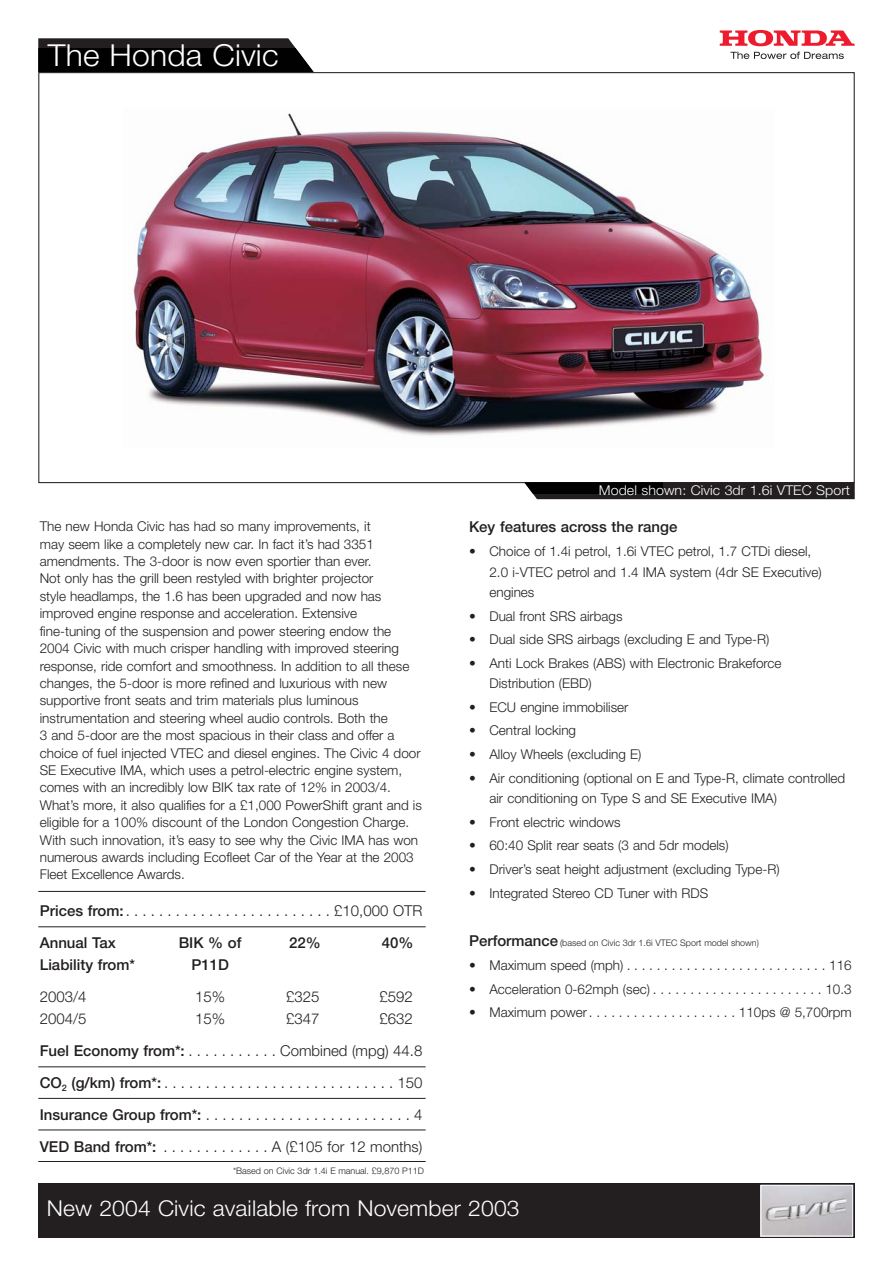
<style>
.page{position:relative;width:893px;height:1263px;background:#fff}
.page>*{position:absolute;margin:0;border:0;box-sizing:border-box;transform-origin:0 0}
.t1{font:300 30.3px "Helvetica Neue";letter-spacing:.005em;color:#fff;scale:1.05 1}
.t2{font:300 21.9px "Helvetica Neue";letter-spacing:.005em;color:#fff;scale:1.05 1}
.t3{font:300 15px/32px "Helvetica Neue";color:#231f20}
.t4{font:500 15px "Helvetica Neue";color:#231f20}
.t5{font:300 13.5px/17.4px "Helvetica Neue";color:#231f20}
.t6{font:300 13.5px "Helvetica Neue";letter-spacing:.005em;color:#fff;scale:1.05 1}
.t7{font:300 9px "Helvetica Neue";color:#231f20}
.s1{font-weight:500;font-size:15px}
.s2{font-weight:500}
</style>
<div class="page">
<img style="left:133px;top:113px;width:631px;height:323px">
<svg style="left:38px;top:38px;width:259px;height:11px;background:#2a2627"></svg>
<div style="left:38px;top:49px;width:276px;height:23px;background:#010101"></div>
<div style="left:533px;top:482px;width:322px;height:17px;background:#231f20"></div>
<img style="left:524px;top:482px;width:138px;height:12px">
<svg style="left:730px;top:52px;width:114px;height:7px"></svg>
<svg style="left:720px;top:30px;width:134px;height:16px"></svg>
<hr style="left:38px;top:1066px;width:388px;height:1px;background:#231f20">
<hr style="left:38px;top:1098px;width:388px;height:1px;background:#231f20">
<hr style="left:38px;top:1129px;width:388px;height:1px;background:#231f20">
<hr style="left:38px;top:1161px;width:388px;height:1px;background:#231f20">
<hr style="left:38px;top:891px;width:388px;height:1px;background:#231f20">
<hr style="left:38px;top:926px;width:388px;height:1px;background:#231f20">
<div style="left:38px;top:1183px;width:817px;height:55px;background:#231f20"></div>
<img style="left:763px;top:1187px;width:88px;height:47px">
<div style="left:761px;top:1185px;width:92px;height:51px;border:1px solid #fff"></div>
<h1 class="t1" style="left:48px;top:44px;width:221px">The Honda Civic</h1>
<p class="t6" style="left:599px;top:485px;width:241px">Model shown: Civic 3dr 1.6i VTEC Sport</p>
<p class="t5" style="left:40px;top:519px;width:384px">The new Honda Civic has had so many improvements, it<br>may seem like a completely new car. In fact it’s had 3351 amendments. The 3-door is now even sportier than ever.<br>Not only has the grill been restyled with brighter projector<br>style headlamps, the 1.6 has been upgraded and now has improved engine response and acceleration. Extensive<br>fine-tuning of the suspension and power steering endow the 2004 Civic with much crisper handling with improved steering response, ride comfort and smoothness. In addition to all these changes, the 5-door is more refined and luxurious with new supportive front seats and trim materials plus luminous instrumentation and steering wheel audio controls. Both the<br>3 and 5-door are the most spacious in their class and offer a choice of fuel injected VTEC and diesel engines. The Civic 4 door SE Executive IMA, which uses a petrol-electric engine system, comes with an incredibly low BIK tax rate of 12% in 2003/4.<br>What’s more, it also qualifies for a £1,000 PowerShift grant and is eligible for a 100% discount of the London Congestion Charge.<br>With such innovation, it’s easy to see why the Civic IMA has won numerous awards including Ecofleet Car of the Year at the 2003<br>Fleet Excellence Awards.</p>
<p class="t4" style="left:469px;top:522px;width:210px">Key features across the range</p>
<p class="t5" style="left:489px;top:543px;width:334px;line-height:20.2px;text-indent:-20px">• Choice of 1.4i petrol, 1.6i VTEC petrol, 1.7 CTDi diesel,<br>2.0 i-VTEC petrol and 1.4 IMA system (4dr SE Executive) engines</p>
<p class="t5" style="left:469px;top:608px;width:155px">• Dual front SRS airbags</p>
<p class="t5" style="left:469px;top:632px;width:302px">• Dual side SRS airbags (excluding E and Type-R)</p>
<p class="t5" style="left:489px;top:654px;width:294px;line-height:20.2px;text-indent:-20px">• Anti Lock Brakes (ABS) with Electronic Brakeforce<br>Distribution (EBD)</p>
<p class="t5" style="left:469px;top:699px;width:161px">• ECU engine immobiliser</p>
<p class="t5" style="left:469px;top:723px;width:109px">• Central locking</p>
<p class="t5" style="left:469px;top:747px;width:174px">• Alloy Wheels (excluding E)</p>
<p class="t5" style="left:489px;top:769px;width:357px;line-height:20.2px;text-indent:-20px">• Air conditioning (optional on E and Type-R, climate controlled air conditioning on Type S and SE Executive IMA)</p>
<p class="t5" style="left:469px;top:814px;width:153px">• Front electric windows</p>
<p class="t5" style="left:469px;top:838px;width:261px">• 60:40 Split rear seats (3 and 5dr models)</p>
<p class="t5" style="left:469px;top:862px;width:312px">• Driver’s seat height adjustment (excluding Type-R)</p>
<p class="t5" style="left:469px;top:885px;width:241px">• Integrated Stereo CD Tuner with RDS</p>
<p class="t7" style="left:469px;top:939px;width:291px"><span class="s1">Performance</span> (based on Civic 3dr 1.6i VTEC Sport model shown)</p>
<p class="t5" style="left:469px;top:958px;width:384px">• Maximum speed (mph) . . . . . . . . . . . . . . . . . . . . . . . . . . . 116</p>
<p class="t5" style="left:469px;top:981px;width:384px">• Acceleration 0-62mph (sec) . . . . . . . . . . . . . . . . . . . . . . . 10.3</p>
<p class="t5" style="left:469px;top:1005px;width:384px">• Maximum power. . . . . . . . . . . . . . . . . . . . 110ps @ 5,700rpm</p>
<p class="t3" style="left:40px;top:896px;width:384px"><span class="s2">Prices from:</span> . . . . . . . . . . . . . . . . . . . . . . . . . £10,000 OTR<br><span class="s2">Annual Tax</span></p>
<p class="t4" style="left:179px;top:937px;width:64px">BIK % of</p>
<p class="t4" style="left:289px;top:937px;width:33px">22%</p>
<p class="t4" style="left:382px;top:937px;width:33px">40%</p>
<p class="t4" style="left:40px;top:959px;width:97px">Liability from*</p>
<p class="t4" style="left:191px;top:959px;width:39px">P11D</p>
<p class="t3" style="left:40px;top:982px;width:48px">2003/4</p>
<p class="t3" style="left:195px;top:982px;width:32px">15%</p>
<p class="t3" style="left:286px;top:982px;width:35px">£325</p>
<p class="t3" style="left:379px;top:982px;width:35px">£592</p>
<p class="t3" style="left:40px;top:1004px;width:48px">2004/5</p>
<p class="t3" style="left:195px;top:1004px;width:32px">15%</p>
<p class="t3" style="left:286px;top:1004px;width:35px">£347</p>
<p class="t3" style="left:40px;top:1004px;width:384px;text-indent:340px">£632<br><span class="s2">Fuel Economy from*:</span> . . . . . . . . . . . Combined (mpg) 44.8<br><span class="s2">CO</span><sub>2</sub> <span class="s2">(g/km) from*:</span> . . . . . . . . . . . . . . . . . . . . . . . . . . . . 150<br><span class="s2">Insurance Group from*:</span> . . . . . . . . . . . . . . . . . . . . . . . . . 4<br><span class="s2">VED Band from*:</span> . . . . . . . . . . . . . A (£105 for 12 months)</p>
<p class="t7" style="left:233px;top:1168px;width:192px">*Based on Civic 3dr 1.4i E manual. £9,870 P11D</p>
<h2 class="t2" style="left:47px;top:1200px;width:452px">New 2004 Civic available from November 2003</h2>
</div>
